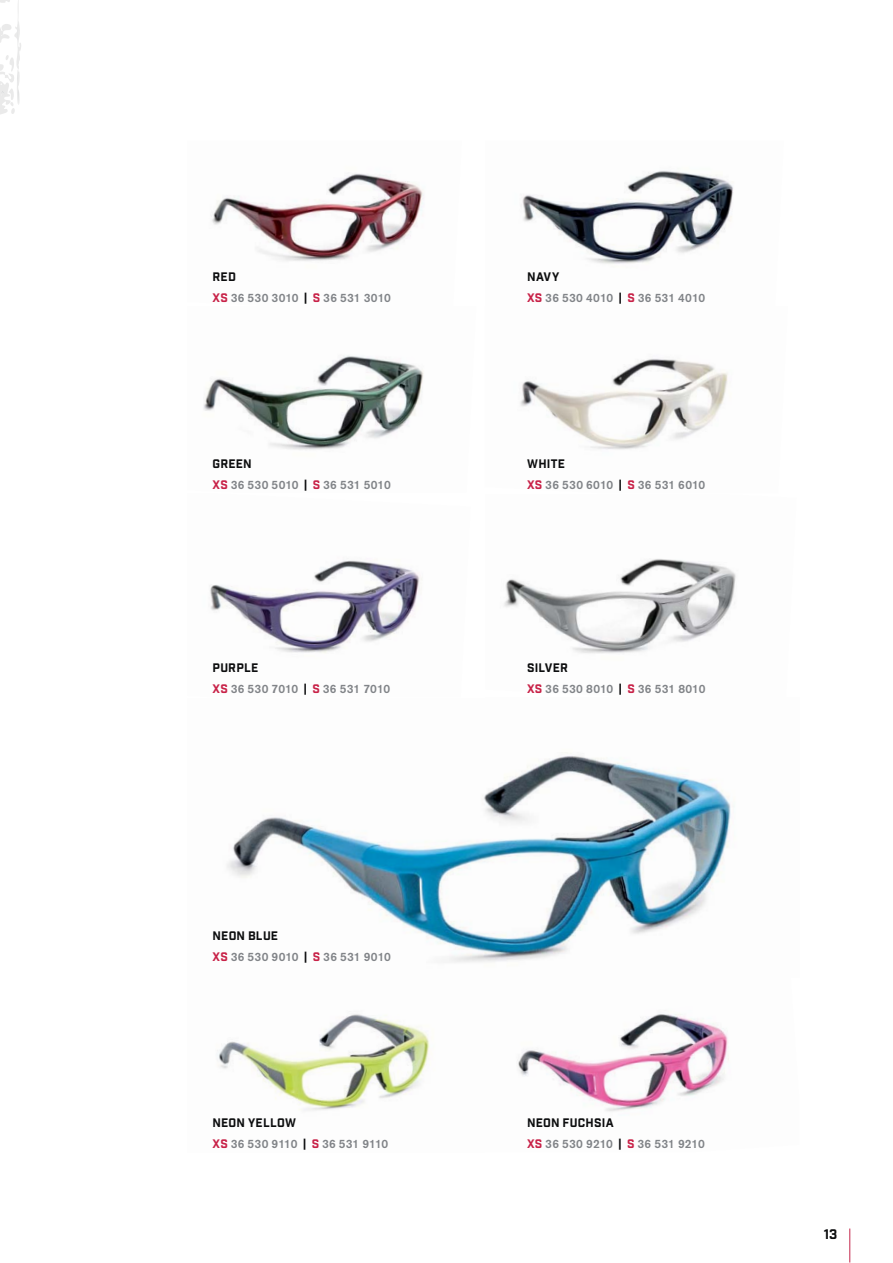
<style>
.page{position:relative;width:893px;height:1263px;background:#fff}
.page>*{position:absolute;margin:0;border:0;box-sizing:border-box;transform-origin:0 0}
.t1{font:13.5px "Industry Inc Base";color:#0d0e0f}
.t2{font:500 12px "Akzidenz Grotesk Pro";letter-spacing:.02em;color:#818488}
.t3{font:12px "Industry Inc Base";letter-spacing:.02em;color:#0d0e0f}
.t4{font:500 12px "Akzidenz Grotesk Pro";letter-spacing:.01em;color:#818488}
.s1{font-family:"Industry Inc Base";font-weight:400;color:#c82248}
.s2{font-weight:700;color:#0d0e0f}
</style>
<div class="page">
<hr style="left:849px;top:1229px;width:1px;height:34px;background:#c5264a">
<svg style="left:0;top:0;width:21px;height:114px"></svg>
<img style="left:521px;top:170px;width:212px;height:94px">
<img style="left:212px;top:173px;width:212px;height:88px">
<img style="left:504px;top:559px;width:232px;height:95px">
<img style="left:217px;top:1014px;width:512px;height:98px">
<img style="left:227px;top:752px;width:504px;height:211px">
<img style="left:203px;top:355px;width:221px;height:95px">
<img style="left:520px;top:358px;width:208px;height:92px">
<img style="left:210px;top:560px;width:212px;height:93px">
<p class="t3" style="left:213px;top:270px;width:25px">RED</p>
<p class="t4" style="left:213px;top:291px;width:180px"><span class="s1">XS</span> 36 530 3010 <span class="s2">|</span> <span class="s1">S</span> 36 531 3010</p>
<p class="t3" style="left:527px;top:270px;width:34px">NAVY</p>
<p class="t2" style="left:527px;top:294px;width:180px"><span class="s1">XS</span> 36 530 4010 <span class="s2">|</span> <span class="s1">S</span> 36 531 4010</p>
<p class="t3" style="left:213px;top:457px;width:41px">GREEN</p>
<p class="t2" style="left:213px;top:481px;width:180px"><span class="s1">XS</span> 36 530 5010 <span class="s2">|</span> <span class="s1">S</span> 36 531 5010</p>
<p class="t3" style="left:527px;top:457px;width:39px">WHITE</p>
<p class="t2" style="left:527px;top:481px;width:180px"><span class="s1">XS</span> 36 530 6010 <span class="s2">|</span> <span class="s1">S</span> 36 531 6010</p>
<p class="t3" style="left:213px;top:661px;width:47px">PURPLE</p>
<p class="t2" style="left:213px;top:685px;width:179px"><span class="s1">XS</span> 36 530 7010 <span class="s2">|</span> <span class="s1">S</span> 36 531 7010</p>
<p class="t3" style="left:527px;top:661px;width:42px">SILVER</p>
<p class="t2" style="left:527px;top:685px;width:180px"><span class="s1">XS</span> 36 530 8010 <span class="s2">|</span> <span class="s1">S</span> 36 531 8010</p>
<p class="t3" style="left:213px;top:929px;width:67px">NEON BLUE</p>
<p class="t2" style="left:213px;top:952px;width:180px"><span class="s1">XS</span> 36 530 9010 <span class="s2">|</span> <span class="s1">S</span> 36 531 9010</p>
<p class="t3" style="left:213px;top:1116px;width:85px">NEON YELLOW</p>
<p class="t4" style="left:213px;top:1137px;width:177px"><span class="s1">XS</span> 36 530 9110 <span class="s2">|</span> <span class="s1">S</span> 36 531 9110</p>
<p class="t3" style="left:527px;top:1116px;width:88px">NEON FUCHSIA</p>
<p class="t2" style="left:527px;top:1139px;width:179px"><span class="s1">XS</span> 36 530 9210 <span class="s2">|</span> <span class="s1">S</span> 36 531 9210</p>
<p class="t1" style="left:824px;top:1226px;width:15px">13</p>
</div>
